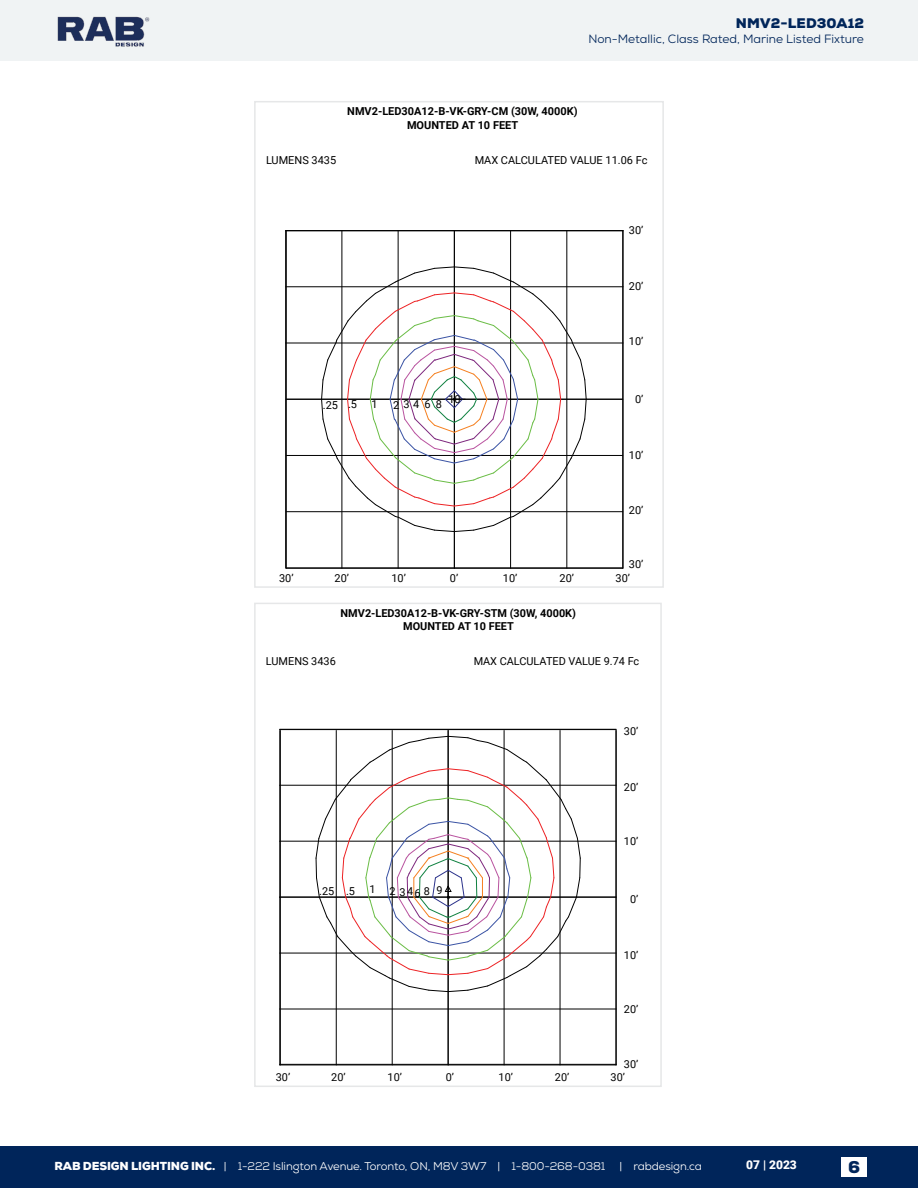
<style>
.page{position:relative;width:918px;height:1188px;background:#fff}
.page>*{position:absolute;margin:0;border:0;box-sizing:border-box;transform-origin:0 0}
.t1{font:900 16.5px "Nexa";color:#00255a}
.t2{font:900 13.5px "Nexa";letter-spacing:.005em;color:#00255a}
.t3{font:12px "Nexa";color:#00255a}
.t4{font:900 12px "Roboto";color:#fff}
.t5{font:11.25px "Nexa";letter-spacing:-.01em;color:#fff}
.t6{font:10.95px "Roboto";color:#000}
.t7{font:700 10.95px/13.2px "Roboto";color:#000;text-align:center}
.s1{font-weight:900}
</style>
<div class="page">
<div style="left:0;top:1147px;width:918px;height:41px;background:#00255a"></div>
<div style="left:0;top:0;width:918px;height:60px;background:#f0f3f4"></div>
<img style="left:57px;top:17px;width:93px;height:30px">
<div style="left:841px;top:1158px;width:26px;height:19px;background:#fff"></div>
<hr style="left:285px;top:231px;width:1px;height:337px;background:#010101">
<hr style="left:342px;top:231px;width:1px;height:337px;background:#010101">
<hr style="left:286px;top:511px;width:337px;height:1px;background:#010101">
<hr style="left:398px;top:231px;width:1px;height:337px;background:#010101">
<hr style="left:286px;top:455px;width:337px;height:1px;background:#010101">
<hr style="left:510px;top:231px;width:1px;height:337px;background:#010101">
<hr style="left:286px;top:343px;width:337px;height:1px;background:#010101">
<hr style="left:567px;top:231px;width:1px;height:337px;background:#010101">
<hr style="left:286px;top:287px;width:337px;height:1px;background:#010101">
<hr style="left:623px;top:231px;width:1px;height:337px;background:#010101">
<hr style="left:622px;top:231px;width:1px;height:337px;background:#010101">
<hr style="left:286px;top:230px;width:337px;height:1px;background:#010101">
<hr style="left:286px;top:231px;width:1px;height:337px;background:#010101">
<hr style="left:454px;top:231px;width:1px;height:337px;background:#010101">
<hr style="left:286px;top:399px;width:337px;height:1px;background:#010101">
<svg style="left:321px;top:266px;width:266px;height:267px"></svg>
<hr style="left:286px;top:568px;width:337px;height:1px;background:#010101">
<div style="left:254px;top:101px;width:410px;height:487px;border:2px solid #e6e7e8"></div>
<hr style="left:280px;top:1065px;width:336px;height:1px;background:#010101">
<hr style="left:280px;top:1009px;width:336px;height:1px;background:#010101">
<hr style="left:560px;top:730px;width:1px;height:335px;background:#010101">
<hr style="left:280px;top:953px;width:336px;height:1px;background:#010101">
<hr style="left:504px;top:730px;width:1px;height:335px;background:#010101">
<hr style="left:280px;top:841px;width:336px;height:1px;background:#010101">
<hr style="left:392px;top:730px;width:1px;height:335px;background:#010101">
<hr style="left:280px;top:785px;width:336px;height:1px;background:#010101">
<hr style="left:336px;top:730px;width:1px;height:335px;background:#010101">
<hr style="left:280px;top:730px;width:1px;height:335px;background:#010101">
<hr style="left:616px;top:730px;width:1px;height:335px;background:#010101">
<hr style="left:280px;top:729px;width:336px;height:1px;background:#010101">
<hr style="left:279px;top:730px;width:1px;height:335px;background:#010101">
<hr style="left:280px;top:1064px;width:336px;height:1px;background:#010101">
<hr style="left:280px;top:897px;width:336px;height:1px;background:#010101">
<hr style="left:448px;top:730px;width:1px;height:335px;background:#010101">
<svg style="left:315px;top:735px;width:266px;height:258px"></svg>
<div style="left:254px;top:603px;width:408px;height:484px;border:2px solid #e6e7e8"></div>
<p class="t2" style="left:736px;top:14px;width:130px">NMV2-LED30A12</p>
<p class="t3" style="left:588px;top:31px;width:277px">Non-Metallic, Class Rated, Marine Listed Fixture</p>
<p class="t7" style="left:347px;top:105px;width:232px">NMV2-LED30A12-B-VK-GRY-CM (30W, 4000K)<br>MOUNTED AT 10 FEET</p>
<p class="t6" style="left:266px;top:152px;width:72px">LUMENS 3435</p>
<p class="t6" style="left:475px;top:152px;width:174px">MAX CALCULATED VALUE 11.06 Fc</p>
<p class="t6" style="left:629px;top:222px;width:16px">30’</p>
<p class="t6" style="left:629px;top:279px;width:16px">20’</p>
<p class="t6" style="left:323px;top:398px;width:36px">.25 .5</p>
<p class="t6" style="left:371px;top:396px;width:8px">1</p>
<p class="t6" style="left:393px;top:396px;width:69px">23468 10</p>
<p class="t6" style="left:629px;top:333px;width:16px">10’</p>
<p class="t6" style="left:635px;top:392px;width:10px">0’</p>
<p class="t6" style="left:629px;top:447px;width:16px">10’</p>
<p class="t6" style="left:629px;top:502px;width:16px">20’</p>
<p class="t6" style="left:629px;top:557px;width:16px">30’</p>
<p class="t6" style="left:450px;top:570px;width:10px">0’</p>
<p class="t6" style="left:503px;top:570px;width:16px">10’</p>
<p class="t6" style="left:560px;top:570px;width:16px">20’</p>
<p class="t6" style="left:616px;top:570px;width:16px">30’</p>
<p class="t6" style="left:279px;top:570px;width:16px">30’</p>
<p class="t6" style="left:335px;top:570px;width:16px">20’</p>
<p class="t6" style="left:391px;top:570px;width:16px">10’</p>
<p class="t7" style="left:341px;top:606px;width:237px">NMV2-LED30A12-B-VK-GRY-STM (30W, 4000K)<br>MOUNTED AT 10 FEET</p>
<p class="t6" style="left:266px;top:653px;width:71px">LUMENS 3436</p>
<p class="t6" style="left:474px;top:653px;width:167px">MAX CALCULATED VALUE 9.74 Fc</p>
<p class="t6" style="left:624px;top:723px;width:16px">30’</p>
<p class="t6" style="left:624px;top:779px;width:16px">20’</p>
<p class="t6" style="left:319px;top:884px;width:37px">.25 .5</p>
<p class="t6" style="left:369px;top:882px;width:8px">1</p>
<p class="t6" style="left:390px;top:884px;width:55px">23468 9</p>
<p class="t6" style="left:624px;top:834px;width:16px">10’</p>
<p class="t6" style="left:630px;top:892px;width:10px">0’</p>
<p class="t6" style="left:624px;top:947px;width:16px">10’</p>
<p class="t6" style="left:624px;top:1002px;width:16px">20’</p>
<p class="t6" style="left:624px;top:1056px;width:16px">30’</p>
<p class="t6" style="left:276px;top:1070px;width:16px">30’</p>
<p class="t6" style="left:331px;top:1070px;width:16px">20’</p>
<p class="t6" style="left:388px;top:1069px;width:16px">10’</p>
<p class="t6" style="left:446px;top:1069px;width:10px">0’</p>
<p class="t6" style="left:499px;top:1069px;width:16px">10’</p>
<p class="t6" style="left:555px;top:1069px;width:16px">20’</p>
<p class="t6" style="left:611px;top:1069px;width:16px">30’</p>
<p class="t5" style="left:54px;top:1159px;width:649px"><span class="s1">RAB DESIGN LIGHTING INC.</span> | 1-222 Islington Avenue. Toronto, ON, M8V 3W7 | 1-800-268-0381 | rabdesign.ca</p>
<p class="t4" style="left:746px;top:1156px;width:52px">07 | 2023</p>
<h1 class="t1" style="left:848px;top:1156px;width:13px">6</h1>
</div>
